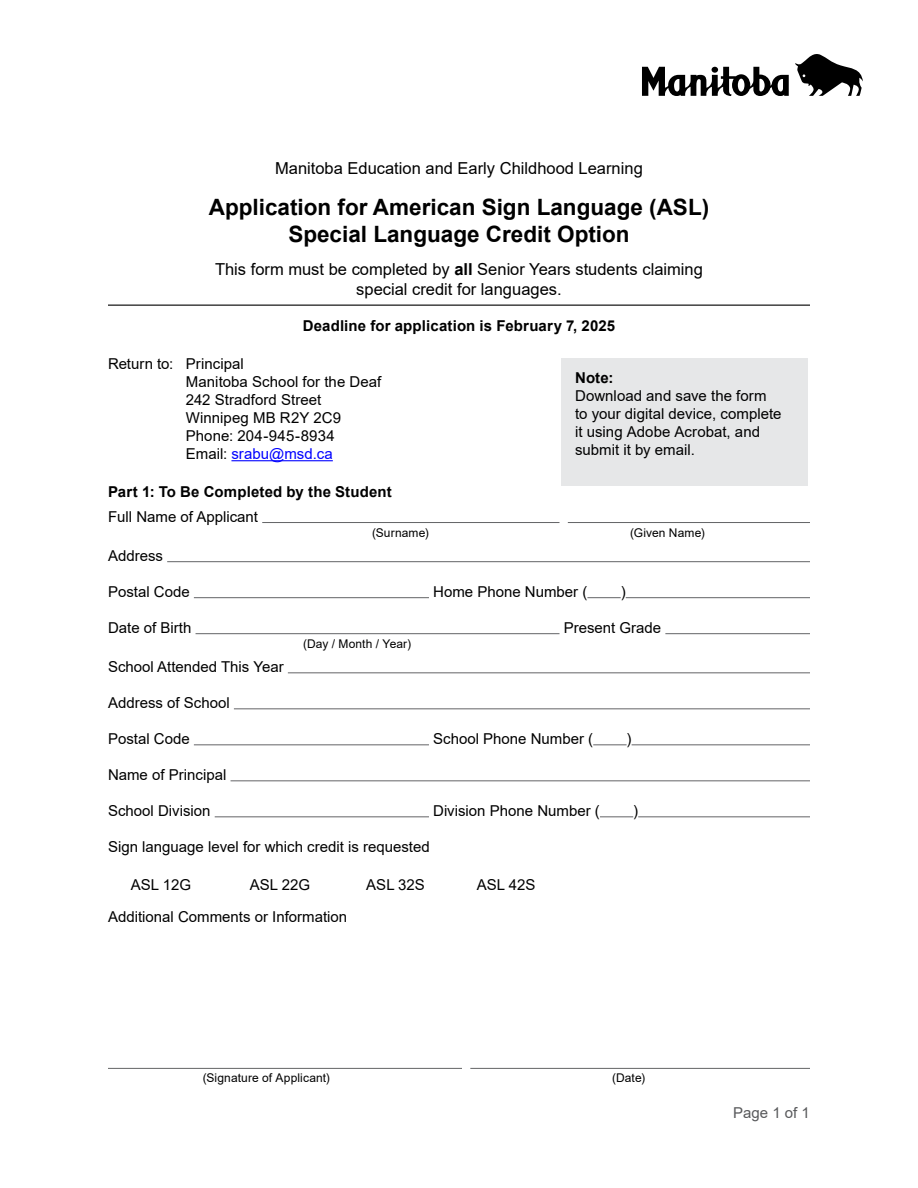
<style>
.page{position:relative;width:918px;height:1188px;background:#fff}
.page>*{position:absolute;margin:0;border:0;box-sizing:border-box;transform-origin:0 0}
.t1{font:700 22.5px/27px "Arial";color:#000;text-align:center}
.t2{font:16.5px/19.8px "Arial";color:#000;text-align:center}
.t3{font:15px/18px "Arial";color:#000}
.t4{font:700 15px "Arial";letter-spacing:.01em;color:#000}
.t5{font:15px "Arial";color:#58595b}
.t6{font:12px "Arial";letter-spacing:.01em;color:#000}
.s1{font-weight:700}
.s2{color:#00f}
</style>
<div class="page">
<hr style="left:108px;top:305px;width:702px;height:1px;background:#000">
<hr style="left:231px;top:460px;width:102px;height:1px;background:#00f">
<hr style="left:262px;top:522px;width:298px;height:1px;background:#636466">
<hr style="left:568px;top:522px;width:242px;height:1px;background:#636466">
<hr style="left:167px;top:561px;width:643px;height:1px;background:#636466">
<hr style="left:194px;top:597px;width:235px;height:1px;background:#636466">
<hr style="left:587px;top:597px;width:34px;height:1px;background:#636466">
<hr style="left:626px;top:597px;width:184px;height:1px;background:#636466">
<hr style="left:196px;top:633px;width:364px;height:1px;background:#636466">
<hr style="left:665px;top:633px;width:145px;height:1px;background:#636466">
<hr style="left:288px;top:672px;width:522px;height:1px;background:#636466">
<hr style="left:234px;top:708px;width:576px;height:1px;background:#636466">
<hr style="left:194px;top:744px;width:235px;height:1px;background:#636466">
<hr style="left:593px;top:744px;width:34px;height:1px;background:#636466">
<hr style="left:632px;top:744px;width:178px;height:1px;background:#636466">
<hr style="left:231px;top:780px;width:579px;height:1px;background:#636466">
<hr style="left:215px;top:816px;width:214px;height:1px;background:#636466">
<hr style="left:600px;top:816px;width:33px;height:1px;background:#636466">
<hr style="left:638px;top:816px;width:172px;height:1px;background:#636466">
<hr style="left:108px;top:1068px;width:354px;height:1px;background:#636466">
<hr style="left:470px;top:1068px;width:340px;height:1px;background:#636466">
<div style="left:562px;top:358px;width:246px;height:127px;background:#e6e7e8"></div>
<svg style="left:795px;top:54px;width:68px;height:42px"></svg>
<svg style="left:642px;top:67px;width:147px;height:29px"></svg>
<p class="t2" style="left:275px;top:159px;width:369px">Manitoba Education and Early Childhood Learning</p>
<h1 class="t1" style="left:209px;top:194px;width:502px">Application for American Sign Language (ASL)<br>Special Language Credit Option</h1>
<p class="t2" style="left:215px;top:259px;width:489px">This form must be completed by <span class="s1">all</span> Senior Years students claiming special credit for languages.</p>
<p class="t4" style="left:303px;top:315px;width:314px">Deadline for application is February 7, 2025</p>
<p class="t3" style="left:186px;top:355px;width:197px;text-indent:-78px">Return to: Principal<br>Manitoba School for the Deaf<br>242 Stradford Street<br>Winnipeg MB R2Y 2C9<br>Phone: 204-945-8934<br>Email: <span class="s2">srabu@msd.ca</span></p>
<p class="t4" style="left:108px;top:482px;width:285px">Part 1: To Be Completed by the Student</p>
<p class="t3" style="left:108px;top:508px;width:152px">Full Name of Applicant</p>
<p class="t6" style="left:372px;top:524px;width:58px">(Surname)</p>
<p class="t6" style="left:630px;top:524px;width:76px">(Given Name)</p>
<p class="t3" style="left:108px;top:547px;width:57px">Address</p>
<p class="t3" style="left:108px;top:583px;width:83px">Postal Code</p>
<p class="t3" style="left:433px;top:583px;width:156px">Home Phone Number (</p>
<p class="t3" style="left:621px;top:583px;width:6px">)</p>
<p class="t3" style="left:108px;top:619px;width:85px">Date of Birth</p>
<p class="t3" style="left:564px;top:619px;width:99px">Present Grade</p>
<p class="t6" style="left:303px;top:635px;width:110px">(Day / Month / Year)</p>
<p class="t3" style="left:108px;top:658px;width:177px">School Attended This Year</p>
<p class="t3" style="left:108px;top:694px;width:123px">Address of School</p>
<p class="t3" style="left:108px;top:730px;width:83px">Postal Code</p>
<p class="t3" style="left:433px;top:730px;width:162px">School Phone Number (</p>
<p class="t3" style="left:627px;top:730px;width:6px">)</p>
<p class="t3" style="left:108px;top:766px;width:120px">Name of Principal</p>
<p class="t3" style="left:108px;top:802px;width:104px">School Division</p>
<p class="t3" style="left:433px;top:802px;width:168px">Division Phone Number (</p>
<p class="t3" style="left:633px;top:802px;width:6px">)</p>
<p class="t3" style="left:108px;top:838px;width:323px">Sign language level for which credit is requested</p>
<p class="t3" style="left:131px;top:876px;width:62px">ASL 12G</p>
<p class="t3" style="left:250px;top:876px;width:62px">ASL 22G</p>
<p class="t3" style="left:366px;top:876px;width:60px">ASL 32S</p>
<p class="t3" style="left:477px;top:876px;width:60px">ASL 42S</p>
<p class="t3" style="left:108px;top:907px;width:241px">Additional Comments or Information</p>
<p class="t4" style="left:575px;top:367px;width:40px">Note:</p>
<p class="t3" style="left:575px;top:386px;width:208px">Download and save the form to your digital device, complete it using Adobe Acrobat, and submit it by email.</p>
<p class="t6" style="left:203px;top:1070px;width:129px">(Signature of Applicant)</p>
<p class="t6" style="left:612px;top:1070px;width:35px">(Date)</p>
<p class="t5" style="left:733px;top:1102px;width:78px">Page 1 of 1</p>
</div>
